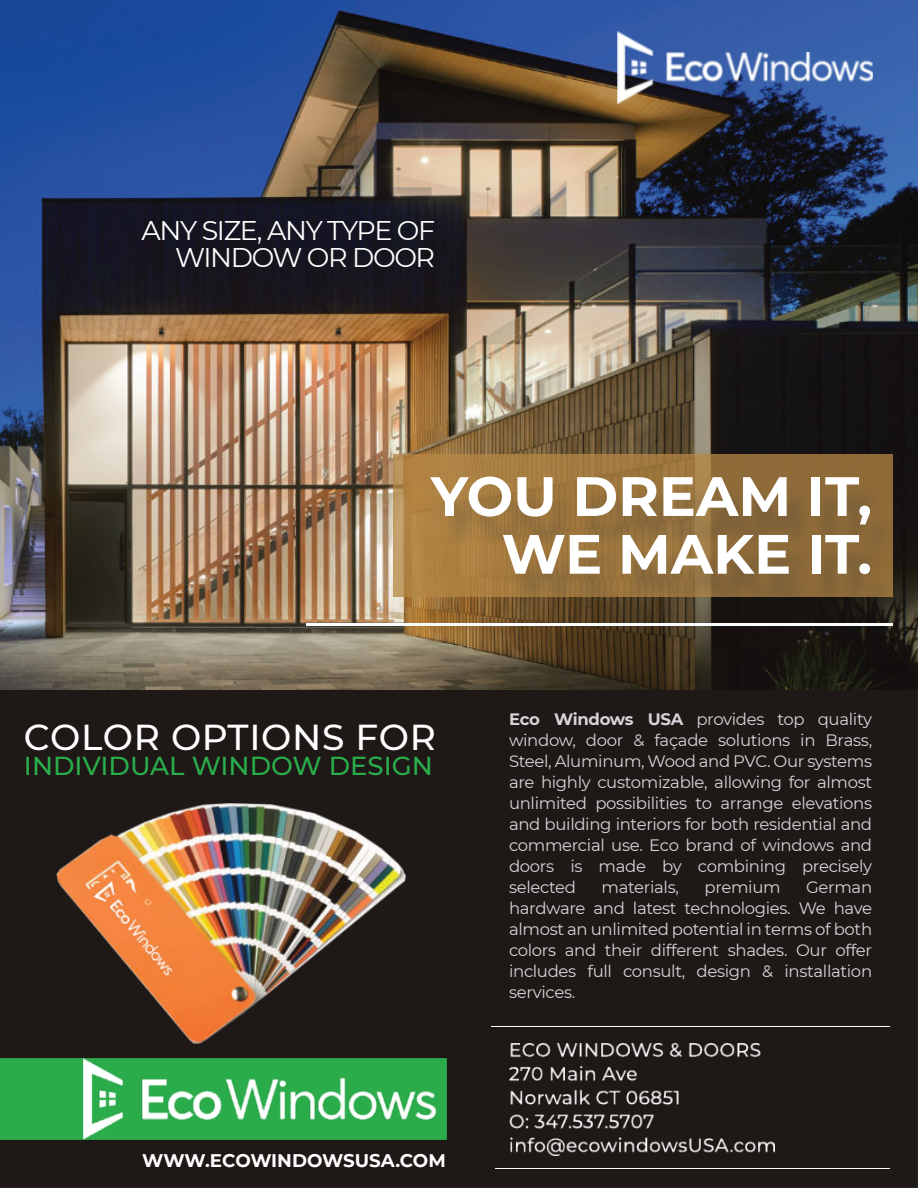
<style>
.page{position:relative;width:918px;height:1188px;background:#fff}
.page>*{position:absolute;margin:0;border:0;box-sizing:border-box;transform-origin:0 0}
.t1{font:700 55.35px/57.8px "Montserrat";color:#fff;text-align:right}
.t2{font:500 36px "Montserrat";letter-spacing:.02em;color:#fff}
.t3{font:27px/27px "Montserrat";letter-spacing:-.05em;color:#fff;text-align:right}
.t4{font:500 25.95px "Montserrat";color:#2aad4b}
.t5{font:700 18.3px "Montserrat";color:#fff}
.t6{font:16.5px/21px "Montserrat";letter-spacing:-.02em;color:#d5d5d9;text-align:justify}
.s1{font-weight:700}
</style>
<div class="page">
<div style="left:0;top:689px;width:918px;height:499px;background:#1e1816"></div>
<div style="left:0;top:1059px;width:447px;height:81px;background:#2aac4b"></div>
<img style="left:83px;top:1059px;width:352px;height:80px">
<hr style="left:492px;top:1026px;width:398px;height:1px;background:#f9fdff">
<hr style="left:495px;top:1168px;width:395px;height:1px;background:#f9fdff">
<img style="left:509px;top:1044px;width:266px;height:111px">
<img style="left:0;top:0;width:918px;height:689px">
<div style="left:393px;top:454px;width:500px;height:143px;background:#b58745;opacity:.77"></div>
<img style="left:433px;top:487px;width:461px;height:121px">
<hr style="left:306px;top:623px;width:587px;height:3px;background:#f9fdff">
<img style="left:617px;top:32px;width:255px;height:71px">
<img style="left:57px;top:804px;width:348px;height:240px">
<svg style="left:76px;top:871px;width:81px;height:74px;background:#ba7142"></svg>
<img style="left:93px;top:882px;width:79px;height:94px">
<h3 class="t3" style="left:142px;top:217px;width:295px">ANY SIZE, ANY TYPE OF<br>WINDOW OR DOOR</h3>
<h1 class="t1" style="left:431px;top:467px;width:443px">YOU DREAM IT,<br>WE MAKE IT.</h1>
<h2 class="t2" style="left:479px;top:553px;width:339px">HIGH EFFICIENCY</h2>
<h2 class="t2" style="left:24px;top:716px;width:414px">COLOR OPTIONS FOR</h2>
<h3 class="t4" style="left:24px;top:750px;width:410px">INDIVIDUAL WINDOW DESIGN</h3>
<p class="t5" style="left:142px;top:1149px;width:305px">WWW.ECOWINDOWSUSA.COM</p>
<p class="t6" style="left:509px;top:708px;width:365px"><span class="s1">Eco Windows USA</span> provides top quality window, door &amp; façade solutions in Brass, Steel, Aluminum, Wood and PVC. Our systems are highly customizable, allowing for almost unlimited possibilities to arrange elevations and building interiors for both residential and commercial use. Eco brand of windows and doors is made by combining precisely selected</p>
<p class="t6" style="left:602px;top:876px;width:79px">materials,</p>
<p class="t6" style="left:705px;top:876px;width:78px">premium</p>
<p class="t6" style="left:509px;top:876px;width:365px;text-indent:297px">German hardware and latest technologies. We have almost an unlimited potential in terms of both colors and their different shades. Our offer includes full consult, design &amp; installation services.</p>
</div>
